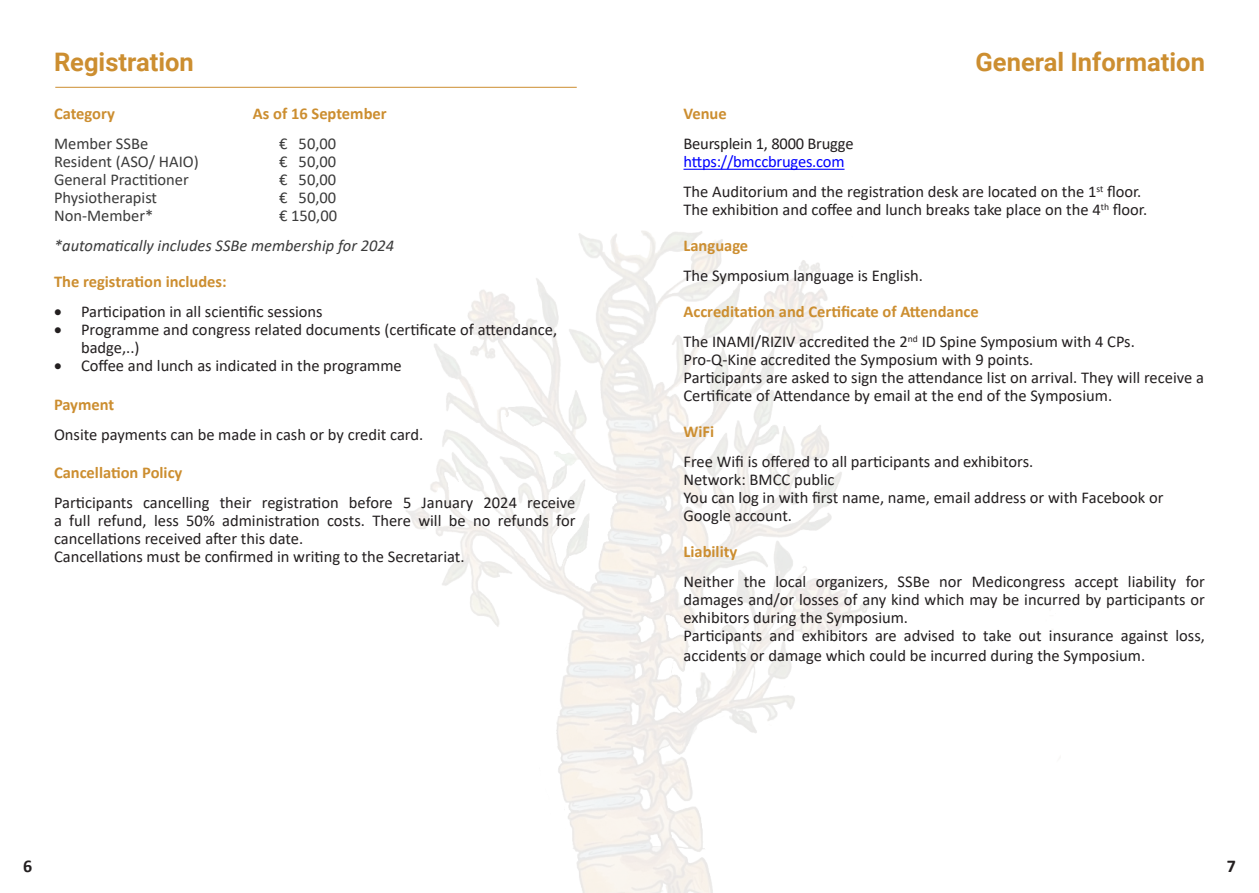
<style>
.page{position:relative;width:1259px;height:893px;background:#fff}
.page>*{position:absolute;margin:0;border:0;box-sizing:border-box;transform-origin:0 0}
.t1{font:700 25.5px "Roboto";color:#cc8e30}
.t2{font:700 18px "Calibri";color:#231f20}
.t3{font:16.5px/18px "Calibri";color:#231f20}
.t4{font:700 16.5px/36px "Calibri";color:#cc8e30}
.t5{font:16.5px "Calibri";color:#3b3b3b}
.t6{font:italic 16.5px "Calibri";color:#3b3b3b}
.s1{color:#00f}
.s2{font-weight:400;color:#231f20}
</style>
<div class="page">
<hr style="left:55px;top:87px;width:522px;height:1px;background:#cc8e30">
<img style="left:406px;top:231px;width:463px;height:662px">
<div style="left:54px;top:257px;width:521px;height:17px;background:#fff"></div>
<hr style="left:683px;top:169px;width:161px;height:1px;background:#00f">
<p class="t1" style="left:54px;top:44px;width:141px">Registration</p>
<p class="t4" style="left:54px;top:96px;width:62px">Category</p>
<p class="t4" style="left:253px;top:96px;width:135px">As of 16 September</p>
<p class="t5" style="left:54px;top:132px;width:96px">Member SSBe</p>
<p class="t5" style="left:279px;top:132px;width:59px">€ 50,00</p>
<p class="t5" style="left:54px;top:150px;width:146px">Resident (ASO/ HAIO)</p>
<p class="t5" style="left:279px;top:150px;width:59px">€ 50,00</p>
<p class="t5" style="left:54px;top:168px;width:136px">General Practitioner</p>
<p class="t5" style="left:279px;top:168px;width:59px">€ 50,00</p>
<p class="t5" style="left:54px;top:186px;width:105px">Physiotherapist</p>
<p class="t5" style="left:279px;top:186px;width:59px">€ 50,00</p>
<p class="t5" style="left:54px;top:204px;width:101px">Non-Member*</p>
<p class="t5" style="left:279px;top:204px;width:60px">€ 150,00</p>
<p class="t6" style="left:54px;top:234px;width:342px">*automatically includes SSBe membership for 2024</p>
<p class="t4" style="left:54px;top:264px;width:174px">The registration includes:</p>
<p class="t3" style="left:54px;top:302px;width:270px">• Participation in all scientific sessions</p>
<p class="t3" style="left:81px;top:320px;width:477px;text-indent:-27px">• Programme and congress related documents (certificate of attendance, badge,..)</p>
<p class="t3" style="left:54px;top:356px;width:349px">• Coffee and lunch as indicated in the programme</p>
<p class="t4" style="left:54px;top:387px;width:62px">Payment</p>
<p class="t3" style="left:54px;top:425px;width:371px">Onsite payments can be made in cash or by credit card.</p>
<p class="t4" style="left:54px;top:454px;width:130px">Cancellation Policy</p>
<p class="t3" style="left:54px;top:493px;width:523px">Participants cancelling their registration before 5 January 2024 receive a full refund, less 50% administration costs. There will be no refunds for cancellations received after this date.<br>Cancellations must be confirmed in writing to the Secretariat.</p>
<p class="t1" style="left:975px;top:44px;width:231px">General Information</p>
<p class="t4" style="left:683px;top:96px;width:45px">Venue</p>
<p class="t3" style="left:683px;top:134px;width:172px">Beursplein 1, 8000 Brugge <span class="s1">https://bmccbruges.com</span></p>
<p class="t3" style="left:683px;top:182px;width:459px">The Auditorium and the registration desk are located on the 1<sup>st</sup> floor.</p>
<p class="t3" style="left:683px;top:200px;width:465px">The exhibition and coffee and lunch breaks take place on the 4<sup>th</sup> floor.</p>
<p class="t4" style="left:683px;top:228px;width:66px">Language</p>
<p class="t4" style="left:683px;top:258px;width:297px"><span class="s2">The Symposium language is English.<br></span>Accreditation and Certificate of Attendance</p>
<p class="t3" style="left:683px;top:332px;width:522px">The INAMI/RIZIV accredited the 2<sup>nd</sup> ID Spine Symposium with 4 CPs.<br>Pro-Q-Kine accredited the Symposium with 9 points.<br>Participants are asked to sign the attendance list on arrival. They will receive a Certificate of Attendance by email at the end of the Symposium.</p>
<p class="t4" style="left:683px;top:414px;width:32px">WiFi</p>
<p class="t3" style="left:683px;top:452px;width:481px">Free Wifi is offered to all participants and exhibitors.<br>Network: BMCC public<br>You can log in with first name, name, email address or with Facebook or Google account.</p>
<p class="t4" style="left:683px;top:534px;width:55px">Liability</p>
<p class="t3" style="left:683px;top:572px;width:523px">Neither the local organizers, SSBe nor Medicongress accept liability for damages and/or losses of any kind which may be incurred by participants or exhibitors during the Symposium.<br>Participants and exhibitors are advised to take out insurance against loss,</p>
<p class="t3" style="left:683px;top:646px;width:463px">accidents or damage which could be incurred during the Symposium.</p>
<p class="t2" style="left:23px;top:854px;width:11px">6</p>
<p class="t2" style="left:1226px;top:854px;width:11px">7</p>
</div>
